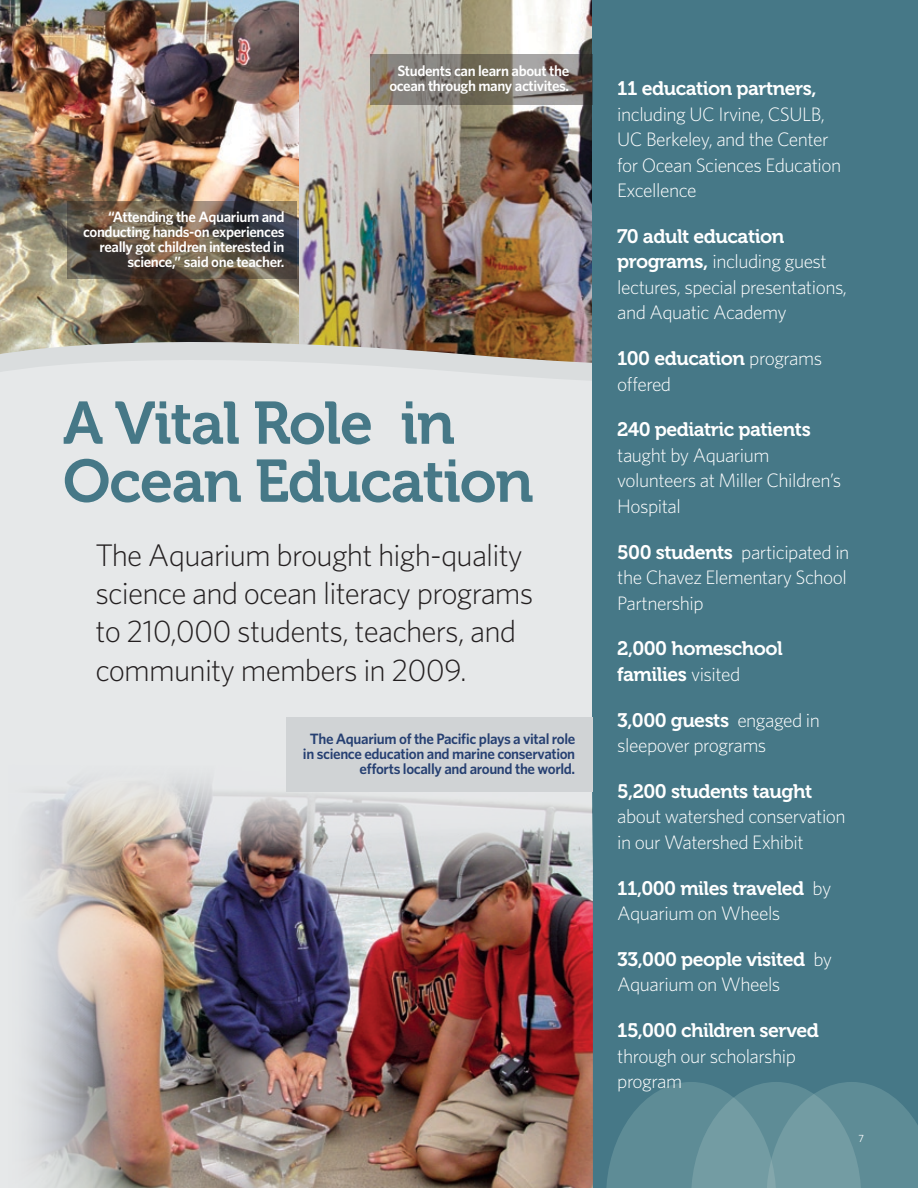
<style>
.page{position:relative;width:918px;height:1188px;background:#fff}
.page>*{position:absolute;margin:0;border:0;box-sizing:border-box;transform-origin:0 0}
.t1{font:59.7px/58.1px "Museo 700";letter-spacing:-.025em;color:#467887}
.t2{font:300 31.2px/38.1px "Whitney";letter-spacing:-.025em;color:#231f20}
.t3{font:300 19.5px/25.5px "Whitney";letter-spacing:-.025em;color:#fff}
.t4{font:19.5px/25.5px "Museo 700";letter-spacing:-.025em;color:#fff}
.t5{font:600 15px/15px "Whitney";letter-spacing:-.025em;color:#fff;text-align:center}
.t6{font:600 15px/15px "Whitney";letter-spacing:-.025em;color:#264072;text-align:right}
.t7{font:10.5px "Whitney";color:#fff}
.s1{font-family:"Museo 700";font-weight:400}
.s2{font-family:"Whitney";font-weight:300}
</style>
<div class="page">
<img style="left:298px;top:0;width:295px;height:327px">
<img style="left:0;top:0;width:298px;height:327px">
<img style="left:0;top:327px;width:593px;height:31px">
<div style="left:0;top:358px;width:593px;height:830px;background:#e6e8e9"></div>
<div style="left:593px;top:0;width:325px;height:1188px;background:#467887"></div>
<svg style="left:606px;top:1082px;width:312px;height:106px;background:#628f98"></svg>
<svg style="left:370px;top:54px;width:223px;height:50px;background:#7f7971"></svg>
<svg style="left:68px;top:201px;width:229px;height:78px;background:#5c5045"></svg>
<img style="left:0;top:756px;width:592px;height:432px">
<div style="left:286px;top:717px;width:307px;height:75px;background:#d0d3d5"></div>
<p class="t5" style="left:83px;top:209px;width:203px;text-align:right">“Attending the Aquarium and conducting hands-on experiences really got children interested in science,” said one teacher.</p>
<p class="t5" style="left:389px;top:63px;width:181px">Students can learn about the ocean through many activites.</p>
<h1 class="t1" style="left:63px;top:395px;width:472px">A Vital Role in<br>Ocean Education</h1>
<h2 class="t2" style="left:95px;top:535px;width:439px">The Aquarium brought high-quality science and ocean literacy programs to 210,000 students, teachers, and community members in 2009.</h2>
<p class="t6" style="left:303px;top:731px;width:274px">The Aquarium of the Pacific plays a vital role in science education and marine conservation efforts locally and around the world.</p>
<p class="t4" style="left:617px;top:76px;width:201px">11 education partners,</p>
<p class="t3" style="left:617px;top:100px;width:225px">including UC Irvine, CSULB,<br>UC Berkeley, and the Center for Ocean Sciences Education<br>Excellence</p>
<p class="t4" style="left:617px;top:224px;width:169px">70 adult education</p>
<p class="t3" style="left:617px;top:248px;width:231px"><span class="s1">programs,</span> including guest lectures, special presentations, and Aquatic Academy</p>
<p class="t4" style="left:617px;top:346px;width:206px">100 education <span class="s2">programs</span></p>
<p class="t3" style="left:617px;top:371px;width:55px">offered</p>
<p class="t4" style="left:617px;top:417px;width:195px">240 pediatric patients</p>
<p class="t3" style="left:617px;top:442px;width:226px">taught by Aquarium volunteers at Miller Children’s<br>Hospital</p>
<p class="t3" style="left:617px;top:539px;width:234px"><span class="s1">500 students</span> participated in the Chavez Elementary School<br>Partnership</p>
<p class="t4" style="left:617px;top:636px;width:167px">2,000 homeschool families <span class="s2">visited</span></p>
<p class="t4" style="left:617px;top:707px;width:204px">3,000 guests <span class="s2">engaged in</span></p>
<p class="t3" style="left:617px;top:732px;width:151px">sleepover programs</p>
<p class="t4" style="left:617px;top:779px;width:196px">5,200 students taught</p>
<p class="t3" style="left:617px;top:803px;width:230px">about watershed conservation in our Watershed Exhibit</p>
<p class="t4" style="left:617px;top:875px;width:216px">11,000 miles traveled <span class="s2">by</span></p>
<p class="t3" style="left:617px;top:900px;width:165px">Aquarium on Wheels</p>
<p class="t4" style="left:617px;top:947px;width:216px">33,000 people visited <span class="s2">by</span></p>
<p class="t3" style="left:617px;top:971px;width:165px">Aquarium on Wheels</p>
<p class="t4" style="left:617px;top:1018px;width:203px">15,000 children served</p>
<p class="t3" style="left:617px;top:1043px;width:180px">through our scholarship program</p>
<p class="t7" style="left:858px;top:1132px;width:7px">7</p>
</div>
